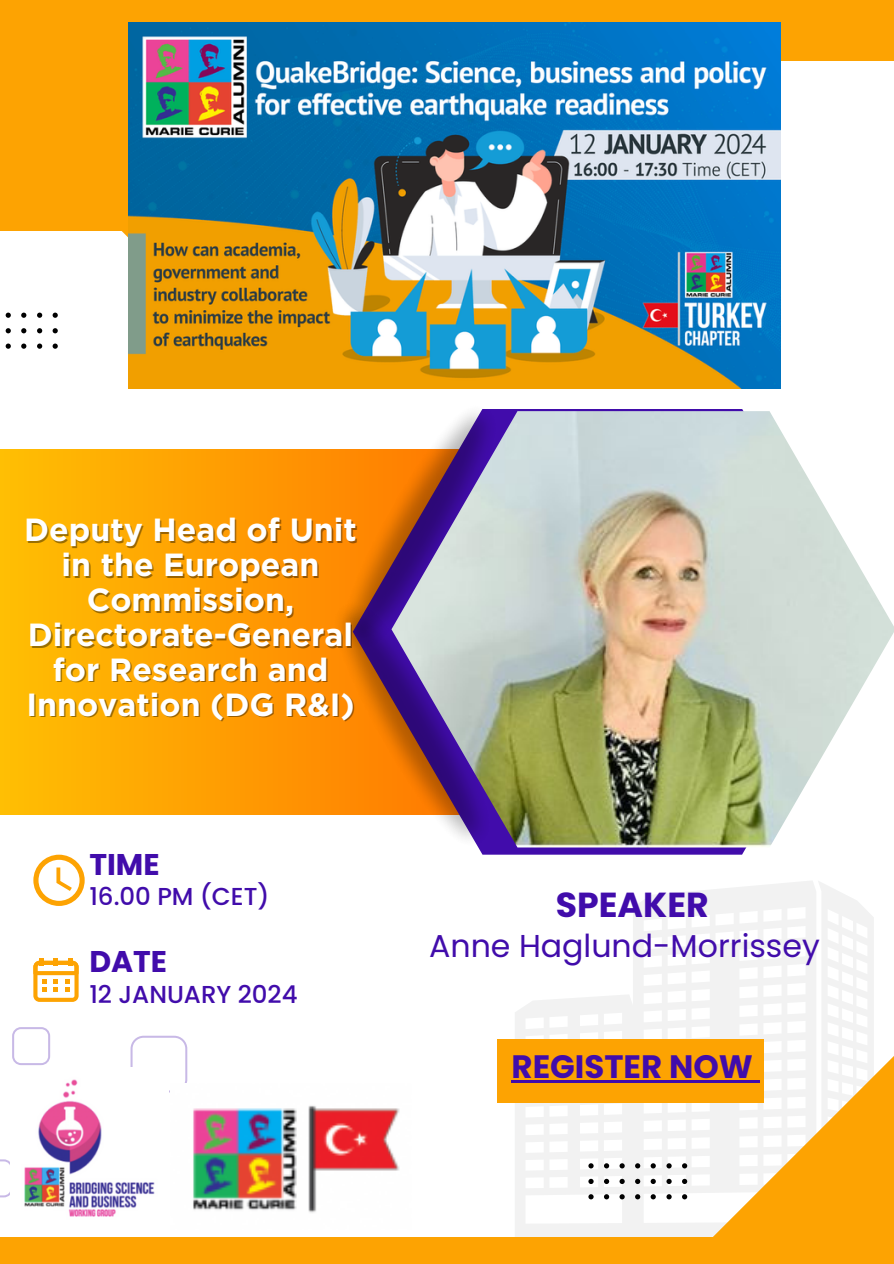
<style>
.page{position:relative;width:894px;height:1264px;background:#fff}
.page>*{position:absolute;margin:0;border:0;box-sizing:border-box;transform-origin:0 0}
.t1{font:700 34.65px "Poppins";color:#410cab}
.t2{font:700 32.4px "Poppins";color:#410cab}
.t3{font:700 31.95px/34.8px "Gotham";color:#fff;text-align:center}
.t4{font:31.65px "Poppins";color:#410cab}
.t5{font:700 30px "Poppins";color:#410cab}
.t6{font:500 24.45px "Poppins";color:#410cab}
</style>
<div class="page">
<svg style="left:0;top:449px;width:317px;height:365px;background:#ffa802"></svg>
<img style="left:317px;top:409px;width:205px;height:170px">
<img style="left:308px;top:579px;width:207px;height:276px">
<img style="left:391px;top:411px;width:502px;height:436px">
<div style="left:0;top:0;width:352px;height:238px;background:#fda302"></div>
<div style="left:352px;top:0;width:541px;height:60px;background:#fda302"></div>
<svg style="left:515px;top:881px;width:301px;height:356px"></svg>
<svg style="left:818px;top:881px;width:55px;height:157px"></svg>
<svg style="left:616px;top:1038px;width:277px;height:225px"></svg>
<div style="left:0;top:1237px;width:770px;height:26px;background:#fda302"></div>
<svg style="left:33px;top:854px;width:52px;height:52px"></svg>
<svg style="left:33px;top:958px;width:45px;height:43px"></svg>
<div style="left:497px;top:1039px;width:266px;height:64px;background:#fda302"></div>
<svg style="left:12px;top:1027px;width:38px;height:38px"></svg>
<svg style="left:130px;top:1035px;width:57px;height:57px"></svg>
<svg style="left:0;top:1159px;width:10px;height:37px"></svg>
<svg style="left:585px;top:1156px;width:108px;height:50px"></svg>
<img style="left:24px;top:1067px;width:144px;height:150px">
<img style="left:170px;top:1083px;width:230px;height:130px">
<svg style="left:5px;top:312px;width:53px;height:37px"></svg>
<img style="left:128px;top:22px;width:652px;height:367px">
<hr style="left:511px;top:1080px;width:241px;height:2px;background:#410cab">
<svg style="left:752px;top:1080px;width:7px;height:2px"></svg>
<p class="t3" style="left:24px;top:512px;width:334px">Deputy Head of Unit in the European<br>Commission,</p>
<p class="t3" style="left:26px;top:617px;width:330px">Directorate-General for Research and<br>Innovation (DG R&amp;I)</p>
<p class="t5" style="left:89px;top:843px;width:72px">TIME</p>
<p class="t6" style="left:89px;top:879px;width:182px">16.00 PM (CET)</p>
<p class="t5" style="left:89px;top:940px;width:79px">DATE</p>
<p class="t6" style="left:89px;top:976px;width:210px">12 JANUARY 2024</p>
<p class="t1" style="left:555px;top:880px;width:154px">SPEAKER</p>
<p class="t4" style="left:429px;top:923px;width:392px">Anne Haglund-Morrissey</p>
<p class="t2" style="left:511px;top:1043px;width:243px">REGISTER NOW</p>
</div>
